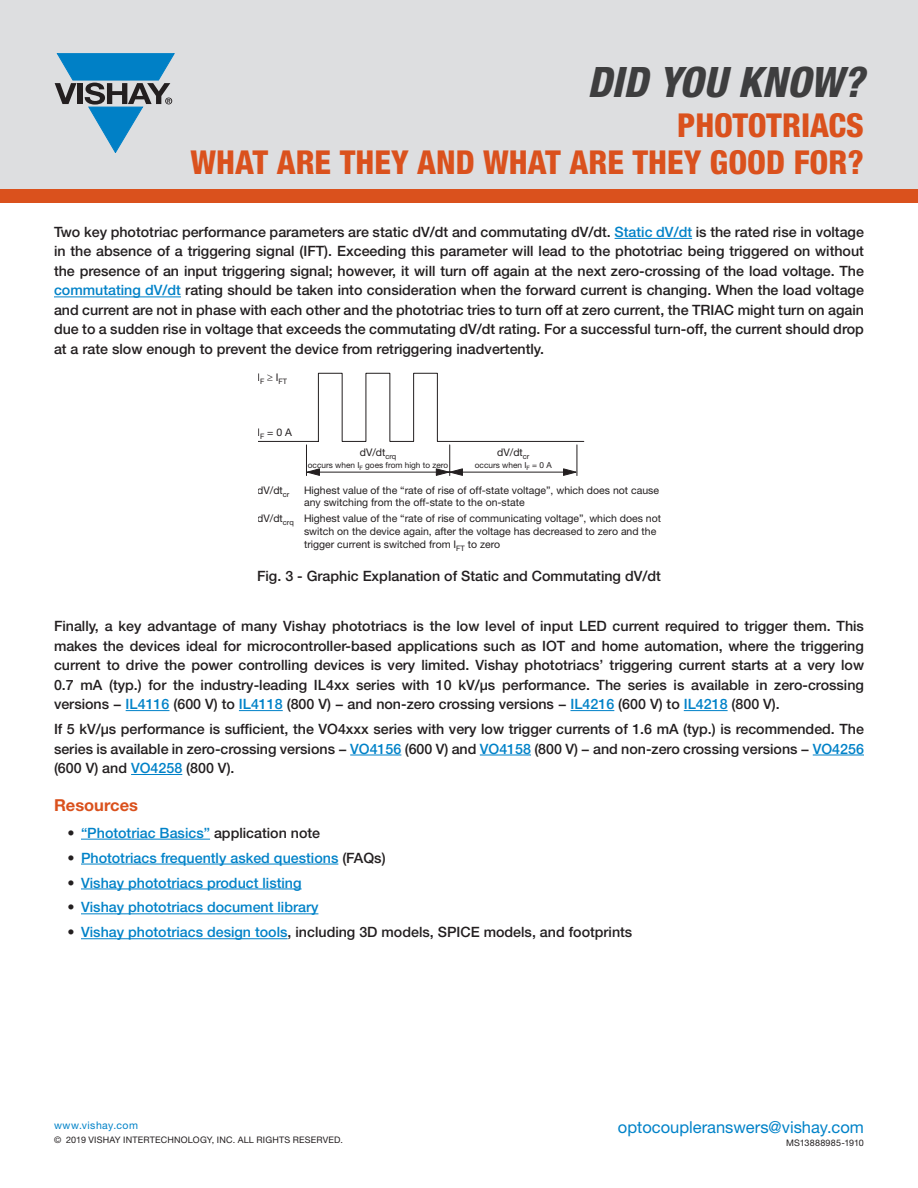
<style>
.page{position:relative;width:918px;height:1188px;background:#fff}
.page>*{position:absolute;margin:0;border:0;box-sizing:border-box;transform-origin:0 0}
.t1{font:italic 800 condensed 42px "Helvetica Neue LT Std";color:#3e3e3f}
.t2{font:800 condensed 33px/37.5px "Helvetica Neue LT Std";color:#da511d;text-align:right}
.t3{font:16.5px "Helvetica Neue LT Std";color:#0082c8}
.Subhead_1{font:700 16.5px "Helvetica Neue LT Std";color:#da511d}
.Body{font:500 14.25px/19.5px "Helvetica Neue LT Std";color:#231f20;text-align:justify}
.t4{font:500 14.25px "Helvetica Neue LT Std";color:#0082c8}
.t5{font:10.5px/12.6px "Helvetica Neue LT Std";color:#231f20}
.t6{font:10.5px "Helvetica Neue LT Std";letter-spacing:.045em;color:#0082c8}
.t7{font:9px "Helvetica Neue LT Std";letter-spacing:.025em;color:#231f20}
.t8{font:8.25px "Helvetica Neue LT Std";color:#231f20}
.t9{font:7.5px "Helvetica Neue LT Std";color:#231f20}
.s1{color:#0082c8}
.s2{color:#231f20}
</style>
<div class="page">
<div style="left:0;top:0;width:918px;height:189px;background:#dddee0"></div>
<svg style="left:55px;top:53px;width:120px;height:100px"></svg>
<div style="left:0;top:189px;width:918px;height:13px;background:#da511d"></div>
<hr style="left:615px;top:238px;width:77px;height:1px;background:#0082c8">
<hr style="left:54px;top:297px;width:127px;height:1px;background:#0082c8">
<hr style="left:126px;top:710px;width:43px;height:1px;background:#0082c8">
<hr style="left:239px;top:710px;width:44px;height:1px;background:#0082c8">
<hr style="left:571px;top:710px;width:43px;height:1px;background:#0082c8">
<hr style="left:684px;top:710px;width:44px;height:1px;background:#0082c8">
<hr style="left:350px;top:755px;width:51px;height:1px;background:#0082c8">
<hr style="left:480px;top:755px;width:51px;height:1px;background:#0082c8">
<hr style="left:813px;top:755px;width:51px;height:1px;background:#0082c8">
<hr style="left:131px;top:774px;width:51px;height:1px;background:#0082c8">
<hr style="left:81px;top:839px;width:129px;height:1px;background:#0082c8">
<hr style="left:81px;top:864px;width:257px;height:1px;background:#0082c8">
<hr style="left:81px;top:889px;width:221px;height:1px;background:#0082c8">
<hr style="left:81px;top:913px;width:237px;height:1px;background:#0082c8">
<hr style="left:81px;top:938px;width:207px;height:1px;background:#0082c8">
<svg style="left:258px;top:373px;width:327px;height:103px"></svg>
<h1 class="t1" style="left:588px;top:56px;width:278px">DID YOU KNOW?</h1>
<h2 class="t2" style="left:191px;top:106px;width:675px">PHOTOTRIACS<br>WHAT ARE THEY AND WHAT ARE THEY GOOD FOR?</h2>
<p class="Body" style="left:54px;top:222px;width:812px">Two key phototriac performance parameters are static dV/dt and commutating dV/dt. <span class="s1">Static dV/dt</span> is the rated rise in voltage in the absence of a triggering signal (IFT). Exceeding this parameter will lead to the phototriac being triggered on without the presence of an input triggering signal; however, it will turn off again at the next zero-crossing of the load voltage. The <span class="s1">commutating dV/dt</span> rating should be taken into consideration when the forward current is changing. When the load voltage and current are not in phase with each other and the phototriac tries to turn off at zero current, the TRIAC might turn on again due to a sudden rise in voltage that exceeds the commutating dV/dt rating. For a successful turn-off, the current should drop at a rate slow enough to prevent the device from retriggering inadvertently.</p>
<p class="t9" style="left:257px;top:377px;width:31px"><sup>I</sup>F ≥ <sup>I</sup>FT</p>
<p class="t5" style="left:257px;top:426px;width:36px">I<sub>F</sub> = 0 A</p>
<p class="t5" style="left:360px;top:446px;width:38px">dV/dt<sub>crq</sub></p>
<p class="t8" style="left:308px;top:460px;width:142px">occurs when I<sub>F</sub> goes from high to zero</p>
<p class="t5" style="left:497px;top:446px;width:34px">dV/dt<sub>cr</sub></p>
<p class="t8" style="left:475px;top:460px;width:78px">occurs when I<sub>F</sub> = 0 A</p>
<p class="t5" style="left:257px;top:483px;width:34px">dV/dt<sub>cr</sub></p>
<p class="t5" style="left:304px;top:483px;width:357px">Highest value of the “rate of rise of off-state voltage”, which does not cause any switching from the off-state to the on-state</p>
<p class="t5" style="left:304px;top:512px;width:359px;text-indent:-47px">dV/dt<sub>crq</sub> Highest value of the “rate of rise of communicating voltage”, which does not switch on the device again, after the voltage has decreased to zero and the trigger current is switched from I<sub>FT</sub> to zero</p>
<p class="Body" style="left:257px;top:566px;width:405px">Fig. 3 - Graphic Explanation of Static and Commutating dV/dt</p>
<p class="Body" style="left:54px;top:616px;width:812px">Finally, a key advantage of many Vishay phototriacs is the low level of input LED current required to trigger them. This makes the devices ideal for microcontroller-based applications such as IOT and home automation, where the triggering current to drive the power controlling devices is very limited. Vishay phototriacs’ triggering current starts at a very low 0.7 mA (typ.) for the industry-leading IL4xx series with 10 kV/μs performance. The series is available in zero-crossing versions − <span class="s1">IL4116</span> (600 V) to <span class="s1">IL4118</span> (800 V) − and non-zero crossing versions − <span class="s1">IL4216</span> (600 V) to <span class="s1">IL4218</span> (800 V).</p>
<p class="Body" style="left:54px;top:719px;width:812px">If 5 kV/μs performance is sufficient, the VO4xxx series with very low trigger currents of 1.6 mA (typ.) is recommended. The series is available in zero-crossing versions − <span class="s1">VO4156</span> (600 V) and <span class="s1">VO4158</span> (800 V) − and non-zero crossing versions − <span class="s1">VO4256 </span>(600 V) and <span class="s1">VO4258</span> (800 V).</p>
<p class="Subhead_1" style="left:54px;top:795px;width:86px">Resources</p>
<p class="t4" style="left:68px;top:824px;width:254px"><span class="s2">•</span> “Phototriac Basics” <span class="s2">application note</span></p>
<p class="t4" style="left:68px;top:849px;width:320px"><span class="s2">•</span> Phototriacs frequently asked questions <span class="s2">(FAQs)</span></p>
<p class="t4" style="left:68px;top:874px;width:236px"><span class="s2">•</span> Vishay phototriacs product listing</p>
<p class="t4" style="left:68px;top:899px;width:252px"><span class="s2">•</span> Vishay phototriacs document library</p>
<p class="Body" style="left:68px;top:922px;width:566px">• <span class="s1">Vishay phototriacs design tools</span>, including 3D models, SPICE models, and footprints</p>
<p class="t6" style="left:54px;top:1119px;width:86px">www.vishay.com</p>
<p class="t7" style="left:54px;top:1135px;width:290px">© 2019 VISHAY INTERTECHNOLOGY, INC. ALL RIGHTS RESERVED.</p>
<p class="t3" style="left:618px;top:1118px;width:248px">optocoupleranswers@vishay.com</p>
<p class="t7" style="left:786px;top:1138px;width:79px">MS13888985-1910</p>
</div>
